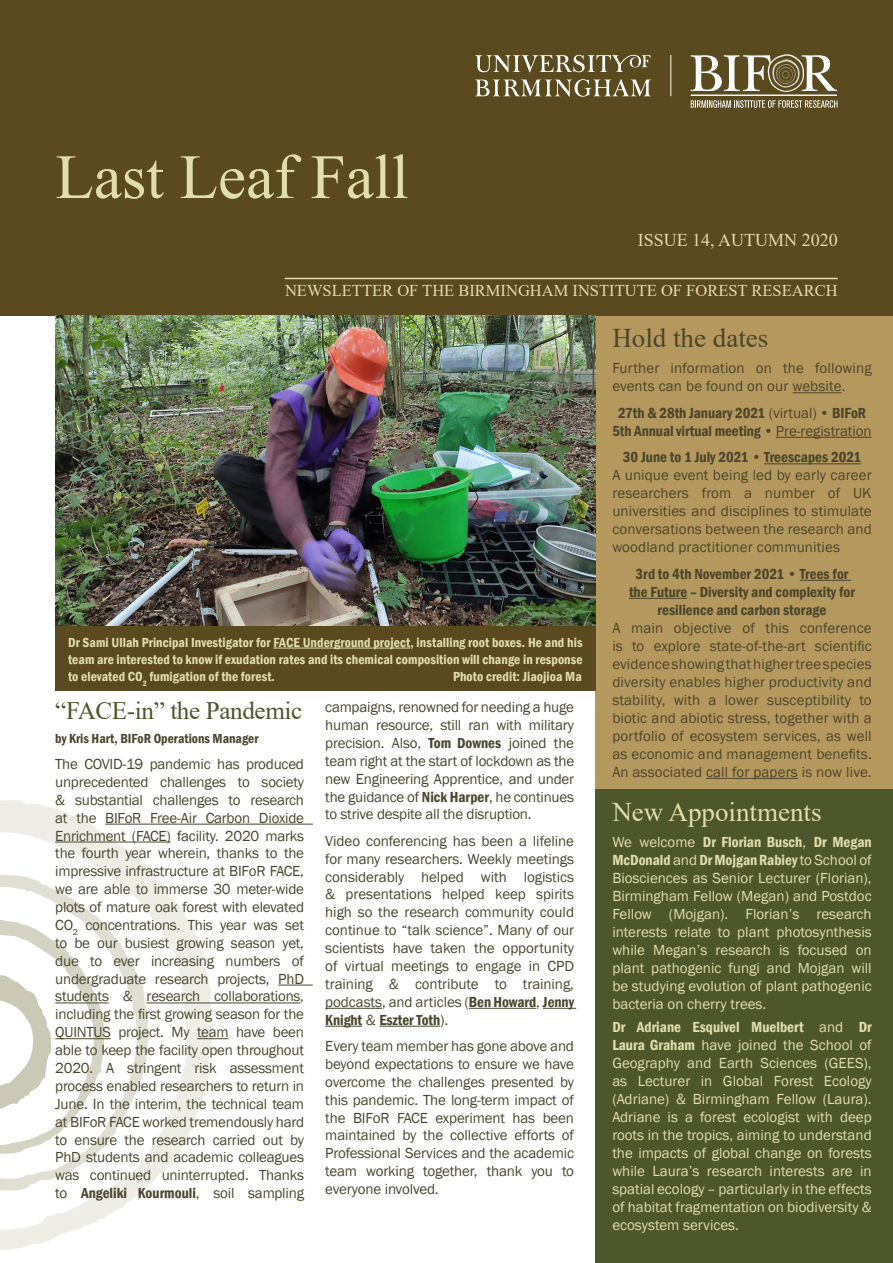
<style>
.page{position:relative;width:893px;height:1263px;background:#fff}
.page>*{position:absolute;margin:0;border:0;box-sizing:border-box;transform-origin:0 0}
.t1{font:63px "Times New Roman";color:#e1deae}
.t2{font:27px "Times New Roman";color:#e1deae}
.t3{font:27px "Times New Roman";color:#4b452c}
.t4{font:25.2px "Times New Roman";letter-spacing:-.015em;color:#4e562b}
.t5{font:18px "Times New Roman";color:#e1deae}
.t6{font:16.5px "Times New Roman";color:#e1deae}
.Body{font:15px/17.9px "Franklin Gothic";letter-spacing:-.005em;color:#4b452c;text-align:justify}
.Body-2{font:15px/18px "Franklin Gothic";color:#e1deae;text-align:justify}
.Body-3{font:600 condensed 15px/18px "Franklin Gothic";color:#4b452c;text-align:center}
.Body-4{font:600 condensed 13.5px/17.2px "Franklin Gothic";letter-spacing:.005em;color:#e1deae;text-align:justify}
.Body-5{font:600 condensed 13.5px "Franklin Gothic";color:#4b452c}
.s1{font-weight:600;font-stretch:condensed}
.s2{font-weight:400;font-stretch:normal}
</style>
<div class="page">
<svg style="left:0;top:800px;width:212px;height:450px"></svg>
<svg style="left:0;top:872px;width:149px;height:320px"></svg>
<svg style="left:0;top:918px;width:106px;height:238px"></svg>
<hr style="left:105px;top:824px;width:208px;height:1px;background:#4b452c">
<hr style="left:55px;top:842px;width:116px;height:1px;background:#4b452c">
<hr style="left:278px;top:985px;width:35px;height:1px;background:#4b452c">
<hr style="left:55px;top:1002px;width:54px;height:1px;background:#4b452c">
<hr style="left:147px;top:1002px;width:153px;height:1px;background:#4b452c">
<hr style="left:55px;top:1038px;width:56px;height:1px;background:#4b452c">
<hr style="left:197px;top:1038px;width:31px;height:1px;background:#4b452c">
<hr style="left:325px;top:1008px;width:57px;height:1px;background:#4b452c">
<hr style="left:469px;top:1008px;width:67px;height:1px;background:#4b452c">
<hr style="left:543px;top:1008px;width:33px;height:1px;background:#4b452c">
<hr style="left:325px;top:1026px;width:37px;height:1px;background:#4b452c">
<hr style="left:379px;top:1026px;width:61px;height:1px;background:#4b452c">
<div style="left:595px;top:316px;width:298px;height:494px;background:#b3995d"></div>
<hr style="left:792px;top:392px;width:50px;height:1px;background:#4b452c">
<hr style="left:776px;top:437px;width:96px;height:1px;background:#4b452c">
<hr style="left:764px;top:463px;width:97px;height:1px;background:#4b452c">
<hr style="left:800px;top:580px;width:51px;height:1px;background:#4b452c">
<hr style="left:629px;top:598px;width:58px;height:1px;background:#4b452c">
<hr style="left:706px;top:778px;width:92px;height:1px;background:#4b452c">
<div style="left:595px;top:790px;width:298px;height:473px;background:#4e562b"></div>
<div style="left:55px;top:625px;width:540px;height:66px;background:#5b491f"></div>
<hr style="left:273px;top:648px;width:137px;height:1px;background:#e1deae">
<div style="left:0;top:0;width:893px;height:316px;background:#5b491f"></div>
<svg style="left:475px;top:55px;width:176px;height:42px"></svg>
<hr style="left:691px;top:95px;width:146px;height:1px;background:#fff">
<svg style="left:691px;top:54px;width:146px;height:38px"></svg>
<svg style="left:691px;top:100px;width:146px;height:8px"></svg>
<hr style="left:670px;top:55px;width:1px;height:41px;background:#fff">
<hr style="left:285px;top:278px;width:553px;height:1px;background:#e1deae">
<img style="left:55px;top:316px;width:540px;height:309px">
<p class="t1" style="left:55px;top:132px;width:355px">Last Leaf Fall</p>
<p class="t5" style="left:638px;top:228px;width:201px">ISSUE 14, AUTUMN 2020</p>
<p class="t6" style="left:285px;top:279px;width:554px">NEWSLETTER OF THE BIRMINGHAM INSTITUTE OF FOREST RESEARCH</p>
<p class="Body-4" style="left:68px;top:633px;width:516px">Dr Sami Ullah Principal Investigator for FACE Underground project, installing root boxes. He and his team are interested to know if exudation rates and its chemical composition will change in response to elevated CO<sub>2</sub> fumigation of the forest.</p>
<p class="Body-4" style="left:453px;top:668px;width:130px">Photo credit: Jiaojioa Ma</p>
<p class="t4" style="left:55px;top:693px;width:249px">“FACE-in” the Pandemic</p>
<p class="Body-5" style="left:55px;top:729px;width:205px">by Kris Hart, BIFoR Operations Manager</p>
<p class="Body" style="left:55px;top:755px;width:250px">The COVID-19 pandemic has produced unprecedented challenges to society &amp; substantial challenges to research at the BIFoR Free-Air Carbon Dioxide Enrichment (FACE) facility. 2020 marks the fourth year wherein, thanks to the impressive infrastructure at BIFoR FACE, we are able to immerse 30 meter-wide plots of mature oak forest with elevated CO<sub>2</sub> concentrations. This year was set to be our busiest growing season yet, due to ever increasing numbers of undergraduate research projects, PhD students &amp; research collaborations, including the first growing season for the QUINTUS project. My team have been able to keep the facility open throughout 2020. A stringent risk assessment process enabled researchers to return in June. In the interim, the technical team at BIFoR FACE worked tremendously hard to ensure the research carried out by PhD students and academic colleagues was continued uninterrupted. Thanks to <span class="s1">Angeliki Kourmouli</span>, soil sampling</p>
<p class="Body" style="left:325px;top:698px;width:250px">campaigns, renowned for needing a huge human resource, still ran with military precision. Also, <span class="s1">Tom Downes</span> joined the team right at the start of lockdown as the new Engineering Apprentice, and under the guidance of <span class="s1">Nick Harper</span>, he continues to strive despite all the disruption.</p>
<p class="Body" style="left:325px;top:832px;width:250px">Video conferencing has been a lifeline for many researchers. Weekly meetings considerably helped with logistics &amp; presentations helped keep spirits high so the research community could continue to “talk science”. Many of our scientists have taken the opportunity of virtual meetings to engage in CPD training &amp; contribute to training, podcasts, and articles (<span class="s1">Ben Howard</span>, <span class="s1">Jenny Knight</span> &amp; <span class="s1">Eszter Toth</span>).</p>
<p class="Body" style="left:325px;top:1037px;width:250px">Every team member has gone above and beyond expectations to ensure we have overcome the challenges presented by this pandemic. The long-term impact of the BIFoR FACE experiment has been maintained by the collective efforts of Professional Services and the academic team working together, thank you to everyone involved.</p>
<p class="t3" style="left:612px;top:319px;width:157px">Hold the dates</p>
<p class="Body" style="left:612px;top:360px;width:261px">Further information on the following events can be found on our website.</p>
<p class="Body-3" style="left:612px;top:404px;width:261px">27th &amp; 28th January 2021 <span class="s2">(virtual)</span> • BIFoR<br>5th Annual virtual meeting • <span class="s2">Pre-registration</span></p>
<p class="Body-3" style="left:623px;top:448px;width:240px">30 June to 1 July 2021 • Treescapes 2021</p>
<p class="Body" style="left:612px;top:467px;width:261px">A unique event being led by early career researchers from a number of UK universities and disciplines to stimulate conversations between the research and woodland practitioner communities</p>
<p class="Body-3" style="left:629px;top:565px;width:227px">3rd to 4th November 2021 • Trees for the Future – Diversity and complexity for resilience and carbon storage</p>
<p class="Body" style="left:612px;top:619px;width:261px">A main objective of this conference is to explore state-of-the-art scientific evidence showing that higher tree species diversity enables higher productivity and stability, with a lower susceptibility to biotic and abiotic stress, together with a portfolio of ecosystem services, as well as economic and management benefits.<br>An associated call for papers is now live.</p>
<p class="t2" style="left:612px;top:793px;width:211px">New Appointments</p>
<p class="Body-2" style="left:612px;top:833px;width:261px">We welcome <span class="s1">Dr Florian Busch</span>, <span class="s1">Dr Megan McDonald</span> and <span class="s1">Dr Mojgan Rabiey</span> to School of Biosciences as Senior Lecturer (Florian), Birmingham Fellow (Megan) and Postdoc Fellow (Mojgan). Florian’s research interests relate to plant photosynthesis while Megan’s research is focused on plant pathogenic fungi and Mojgan will be studying evolution of plant pathogenic bacteria on cherry trees.</p>
<p class="Body-2" style="left:612px;top:1018px;width:261px"><span class="s1">Dr Adriane Esquivel Muelbert</span> and <span class="s1">Dr Laura Graham</span> have joined the School of Geography and Earth Sciences (GEES), as Lecturer in Global Forest Ecology (Adriane) &amp; Birmingham Fellow (Laura).<br>Adriane is a forest ecologist with deep roots in the tropics, aiming to understand the impacts of global change on forests while Laura’s research interests are in spatial ecology – particularly in the effects of habitat fragmentation on biodiversity &amp; ecosystem services.</p>
</div>
